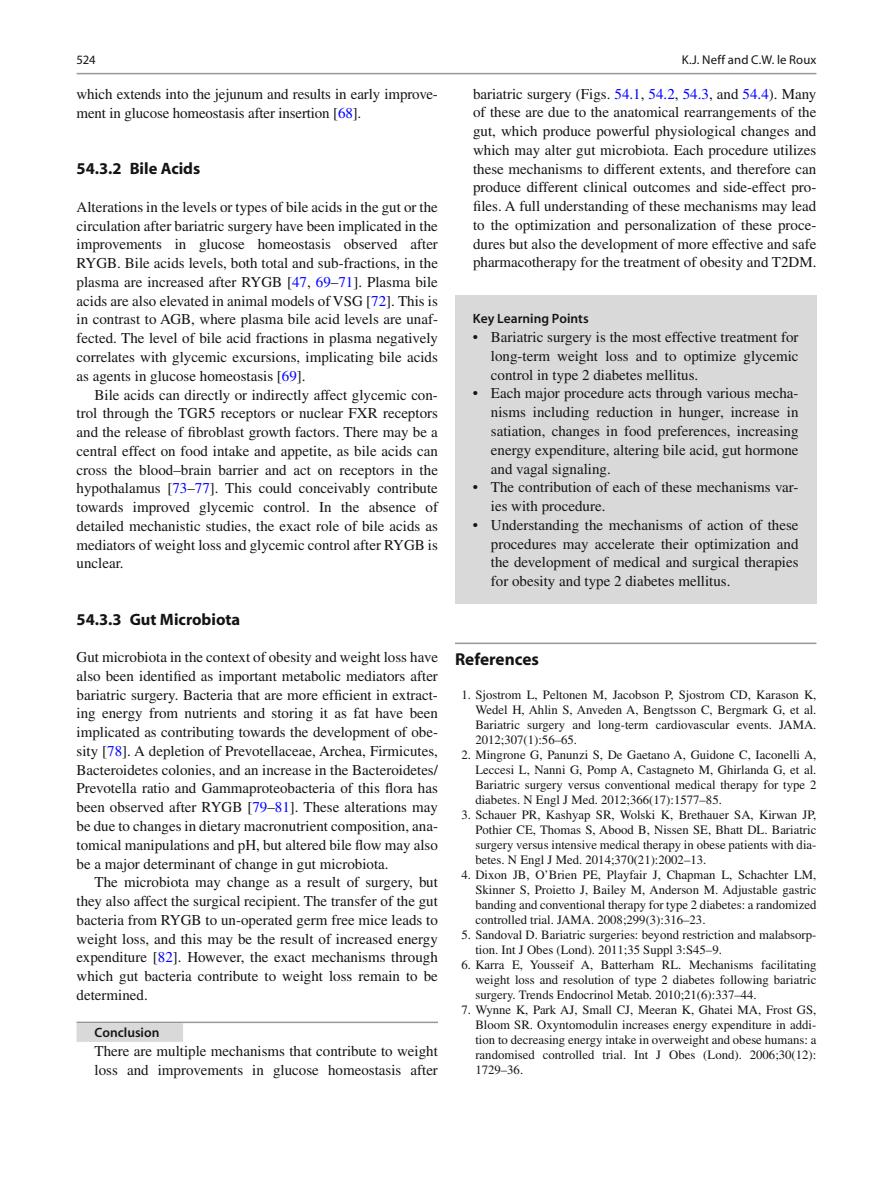
<style>
.page{position:relative;width:893px;height:1187px;background:#fff}
.page>*{position:absolute;margin:0;border:0;box-sizing:border-box;transform-origin:0 0}
.t1{font:700 17.25px "Sbkxyd Crkscq Myriad";color:#131413}
.t2{font:700 16.5px "Sbkxyd Crkscq Myriad";color:#131413}
.t3{font:15px/18.8px "Wrjsvt Hfbtlt Times";color:#131413;text-align:justify}
.t4{font:600 13.5px "Msfwdt Hvlrwc Myriad";color:#131413}
.t5{font:12.75px/15px "Wrjsvt Hfbtlt Times";color:#131413;text-align:justify}
.t6{font:12.75px "Mkbtmk Wxpwwv Myriad";letter-spacing:.01em;color:#131413}
.s1{color:#00f}
</style>
<div class="page">
<hr style="left:77px;top:1021px;width:361px;height:2px;background:#989898">
<div style="left:77px;top:1023px;width:106px;height:18px;background:#d9d9d9"></div>
<hr style="left:455px;top:642px;width:361px;height:2px;background:#989898">
<div style="left:455px;top:295px;width:361px;height:309px;background:#d9d9d9"></div>
<hr style="left:77px;top:73px;width:739px;height:1px;background:#989898">
<p class="t6" style="left:77px;top:55px;width:21px">524</p>
<p class="t3" style="left:77px;top:86px;width:363px">which extends into the jejunum and results in early improve&shy;ment in glucose homeostasis after insertion [ <span class="s1">68</span> ].</p>
<p class="t2" style="left:77px;top:163px;width:125px">54.3.2 Bile Acids</p>
<p class="t3" style="left:77px;top:199px;width:363px">Alterations in the levels or types of bile acids in the gut or the circulation after bariatric surgery have been implicated in the improvements in glucose homeostasis observed after RYGB. Bile acids levels, both total and sub-fractions, in the plasma are increased after RYGB [ <span class="s1">47</span> , <span class="s1">69</span> – <span class="s1">71</span> ]. Plasma bile acids are also elevated in animal models of VSG [ <span class="s1">72</span> ]. This is in contrast to AGB, where plasma bile acid levels are unaf&shy;fected. The level of bile acid fractions in plasma negatively correlates with glycemic excursions, implicating bile acids as agents in glucose homeostasis [ <span class="s1">69</span> ].</p>
<p class="t3" style="left:77px;top:386px;width:363px;text-indent:18px">Bile acids can directly or indirectly affect glycemic con&shy;trol through the TGR5 receptors or nuclear FXR receptors and the release of fibroblast growth factors. There may be a central effect on food intake and appetite, as bile acids can cross the blood–brain barrier and act on receptors in the hypothalamus [ <span class="s1">73</span> – <span class="s1">77</span> ]. This could conceivably contribute towards improved glycemic control. In the absence of detailed mechanistic studies, the exact role of bile acids as mediators of weight loss and glycemic control after RYGB is unclear.</p>
<p class="t2" style="left:77px;top:613px;width:165px">54.3.3 Gut Microbiota</p>
<p class="t3" style="left:77px;top:649px;width:363px">Gut microbiota in the context of obesity and weight loss have also been identified as important metabolic mediators after bariatric surgery. Bacteria that are more efficient in extract&shy;ing energy from nutrients and storing it as fat have been implicated as contributing towards the development of obe&shy;sity [ <span class="s1">78</span> ]. A depletion of Prevotellaceae, Archea, Firmicutes, Bacteroidetes colonies, and an increase in the Bacteroidetes/ Prevotella ratio and Gammaproteobacteria of this flora has been observed after RYGB [ <span class="s1">79</span> – <span class="s1">81</span> ]. These alterations may be due to changes in dietary macronutrient composition, ana&shy;tomical manipulations and pH, but altered bile flow may also be a major determinant of change in gut microbiota.</p>
<p class="t3" style="left:77px;top:874px;width:363px;text-indent:18px">The microbiota may change as a result of surgery, but they also affect the surgical recipient. The transfer of the gut bacteria from RYGB to un-operated germ free mice leads to weight loss, and this may be the result of increased energy expenditure [ <span class="s1">82</span> ]. However, the exact mechanisms through which gut bacteria contribute to weight loss remain to be determined.</p>
<p class="t4" style="left:95px;top:1027px;width:66px">Conclusion</p>
<p class="t3" style="left:95px;top:1043px;width:345px">There are multiple mechanisms that contribute to weight loss and improvements in glucose homeostasis after</p>
<p class="t6" style="left:682px;top:55px;width:136px">K.J. Neff and C.W. le Roux</p>
<p class="t3" style="left:473px;top:86px;width:345px">bariatric surgery (Figs. <span class="s1">54.1</span> , <span class="s1">54.2</span> , <span class="s1">54.3</span> , and <span class="s1">54.4</span> ). Many of these are due to the anatomical rearrangements of the gut, which produce powerful physiological changes and which may alter gut microbiota. Each procedure utilizes these mechanisms to different extents, and therefore can produce different clinical outcomes and side-effect pro&shy;files. A full understanding of these mechanisms may lead to the optimization and personalization of these proce&shy;dures but also the development of more effective and safe pharmacotherapy for the treatment of obesity and T2DM.</p>
<p class="t4" style="left:473px;top:314px;width:117px">Key Learning Points</p>
<p class="t3" style="left:491px;top:329px;width:309px;text-indent:-18px">• Bariatric surgery is the most effective treatment for long-term weight loss and to optimize glycemic control in type 2 diabetes mellitus.</p>
<p class="t3" style="left:491px;top:385px;width:309px;text-indent:-18px">• Each major procedure acts through various mecha&shy;nisms including reduction in hunger, increase in satiation, changes in food preferences, increasing energy expenditure, altering bile acid, gut hormone and vagal signaling.</p>
<p class="t3" style="left:491px;top:479px;width:309px;text-indent:-18px">• The contribution of each of these mechanisms var&shy;ies with procedure.</p>
<p class="t3" style="left:491px;top:517px;width:309px;text-indent:-18px">• Understanding the mechanisms of action of these procedures may accelerate their optimization and the development of medical and surgical therapies for obesity and type 2 diabetes mellitus.</p>
<p class="t1" style="left:455px;top:652px;width:86px">References</p>
<p class="t5" style="left:475px;top:688px;width:343px;text-indent:-14px">1. Sjostrom L, Peltonen M, Jacobson P, Sjostrom CD, Karason K, Wedel H, Ahlin S, Anveden A, Bengtsson C, Bergmark G, et al.<br>Bariatric surgery and long-term cardiovascular events. JAMA.<br>2012;307(1):56–65.</p>
<p class="t5" style="left:475px;top:748px;width:343px;text-indent:-14px">2. Mingrone G, Panunzi S, De Gaetano A, Guidone C, Iaconelli A, Leccesi L, Nanni G, Pomp A, Castagneto M, Ghirlanda G, et al.<br>Bariatric surgery versus conventional medical therapy for type 2 diabetes. N Engl J Med. 2012;366(17):1577–85.</p>
<p class="t5" style="left:475px;top:808px;width:343px;text-indent:-14px">3. Schauer PR, Kashyap SR, Wolski K, Brethauer SA, Kirwan JP, Pothier CE, Thomas S, Abood B, Nissen SE, Bhatt DL. Bariatric surgery versus intensive medical therapy in obese patients with dia&shy;betes. N Engl J Med. 2014;370(21):2002–13.</p>
<p class="t5" style="left:475px;top:868px;width:343px;text-indent:-14px">4. Dixon JB, O’Brien PE, Playfair J, Chapman L, Schachter LM, Skinner S, Proietto J, Bailey M, Anderson M. Adjustable gastric banding and conventional therapy for type 2 diabetes: a randomized controlled trial. JAMA. 2008;299(3):316–23.</p>
<p class="t5" style="left:475px;top:928px;width:343px;text-indent:-14px">5. Sandoval D. Bariatric surgeries: beyond restriction and malabsorp&shy;tion. Int J Obes (Lond). 2011;35 Suppl 3:S45–9.</p>
<p class="t5" style="left:475px;top:958px;width:343px;text-indent:-14px">6. Karra E, Yousseif A, Batterham RL. Mechanisms facilitating weight loss and resolution of type 2 diabetes following bariatric surgery. Trends Endocrinol Metab. 2010;21(6):337–44.</p>
<p class="t5" style="left:475px;top:1003px;width:343px;text-indent:-14px">7. Wynne K, Park AJ, Small CJ, Meeran K, Ghatei MA, Frost GS, Bloom SR. Oxyntomodulin increases energy expenditure in addi&shy;tion to decreasing energy intake in overweight and obese humans: a randomised controlled trial. Int J Obes (Lond). 2006;30(12):<br>1729–36.</p>
</div>
